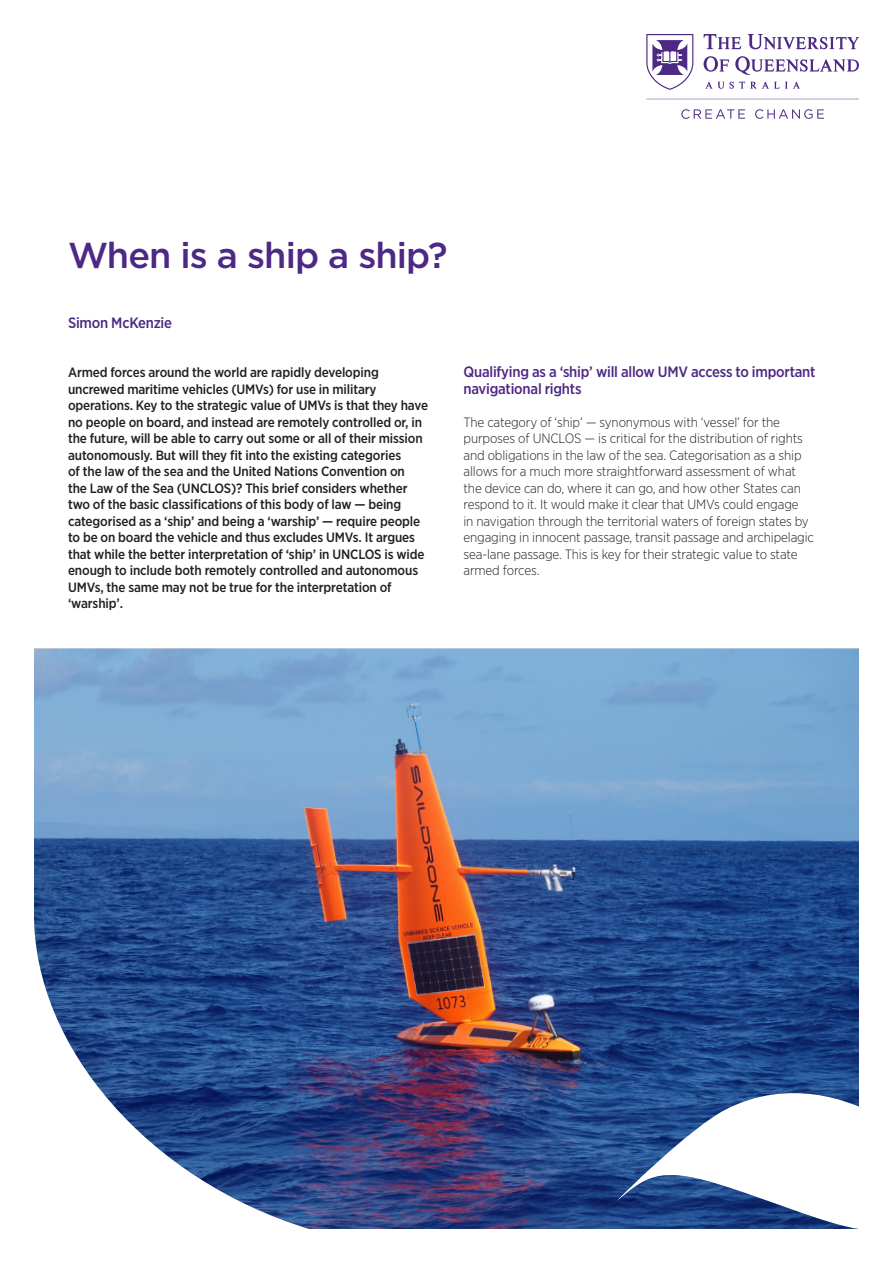
<style>
.page{position:relative;width:893px;height:1263px;background:#fff}
.page>*{position:absolute;margin:0;border:0;box-sizing:border-box;transform-origin:0 0}
.t1{font:500 36px "Gotham";letter-spacing:-.025em;color:#4d2884}
.Body_heading{font:500 15px/16.5px "Gotham Narrow";letter-spacing:-.015em;color:#4d2884}
.Body_intro{font:500 13.5px/16.5px "Gotham Narrow";letter-spacing:-.01em;color:#231f20}
.Body_copy{font:300 13.5px/16.5px "Gotham Narrow";letter-spacing:-.01em;color:#231f20}
</style>
<div class="page">
<svg style="left:646px;top:34px;width:213px;height:85px"></svg>
<img style="left:34px;top:648px;width:825px;height:581px">
<p class="t1" style="left:68px;top:232px;width:381px">When is a ship a ship?</p>
<p class="Body_heading" style="left:68px;top:314px;width:106px">Simon McKenzie</p>
<p class="Body_intro" style="left:68px;top:364px;width:362px">Armed forces around the world are rapidly developing uncrewed maritime vehicles (UMVs) for use in military operations. Key to the strategic value of UMVs is that they have no people on board, and instead are remotely controlled or, in the future, will be able to carry out some or all of their mission autonomously. But will they fit into the existing categories<br>of the law of the sea and the United Nations Convention on<br>the Law of the Sea (UNCLOS)? This brief considers whether two of the basic classifications of this body of law — being categorised as a ‘ship’ and being a ‘warship’ — require people to be on board the vehicle and thus excludes UMVs. It argues that while the better interpretation of ‘ship’ in UNCLOS is wide enough to include both remotely controlled and autonomous UMVs, the same may not be true for the interpretation of ‘warship’.</p>
<p class="Body_heading" style="left:463px;top:363px;width:353px">Qualifying as a ‘ship’ will allow UMV access to important navigational rights</p>
<p class="Body_copy" style="left:463px;top:413px;width:352px">The category of ‘ship’ — synonymous with ‘vessel’ for the purposes of UNCLOS — is critical for the distribution of rights and obligations in the law of the sea. Categorisation as a ship allows for a much more straightforward assessment of what the device can do, where it can go, and how other States can respond to it. It would make it clear that UMVs could engage<br>in navigation through the territorial waters of foreign states by engaging in innocent passage, transit passage and archipelagic sea-lane passage. This is key for their strategic value to state armed forces.</p>
</div>
